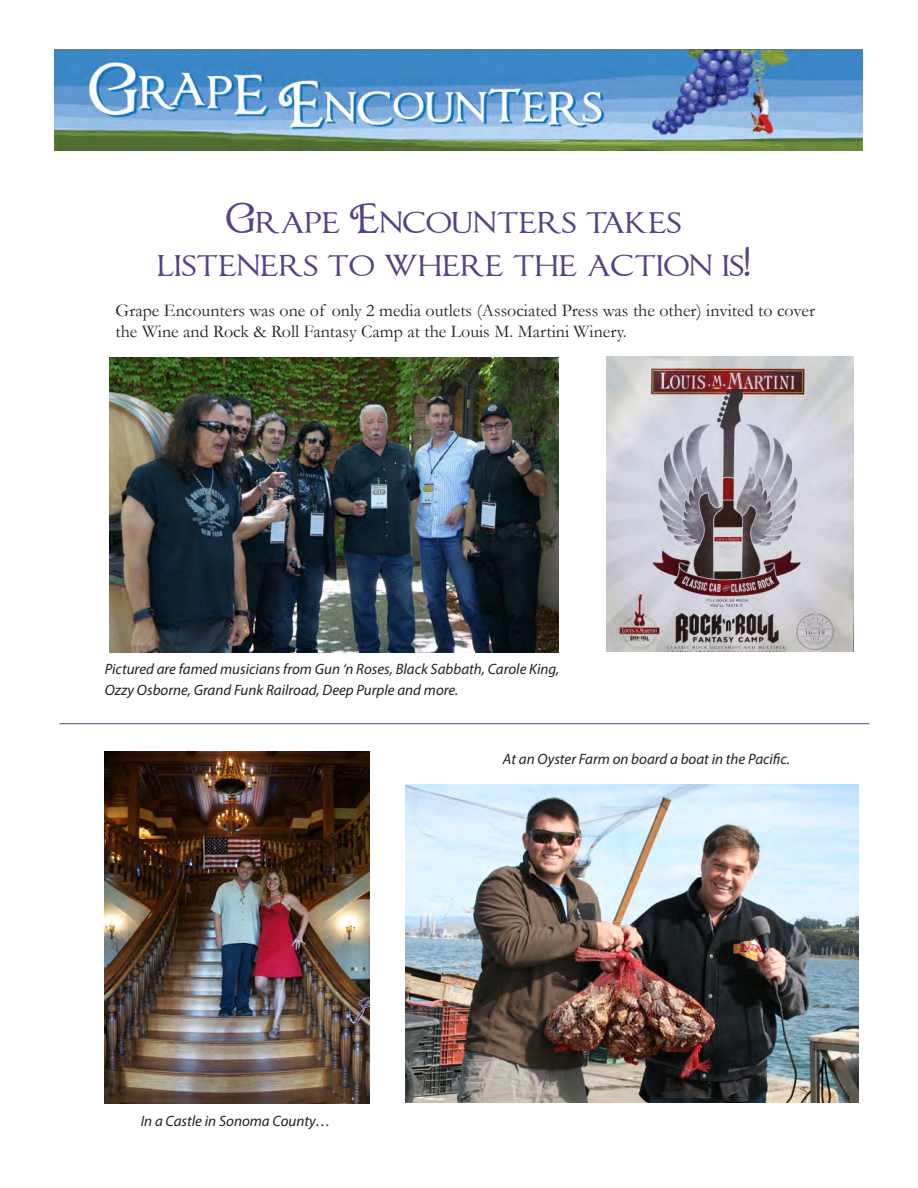
<style>
.page{position:relative;width:918px;height:1188px;background:#fff}
.page>*{position:absolute;margin:0;border:0;box-sizing:border-box;transform-origin:0 0}
.Headline{font:36px "Chocolate Box";color:#564187}
.Body_Copy{font:18px/21px "Garamond";color:#231f20}
.Body_Copy-2{font:italic 15px/21px "Myriad Pro";color:#231f20}
</style>
<div class="page">
<img style="left:54px;top:50px;width:809px;height:100px">
<img style="left:109px;top:358px;width:449px;height:294px">
<img style="left:405px;top:784px;width:454px;height:318px">
<img style="left:105px;top:751px;width:264px;height:353px">
<img style="left:607px;top:356px;width:247px;height:296px">
<hr style="left:59px;top:723px;width:810px;height:1px;background:#564187">
<p class="Headline" style="left:226px;top:202px;width:457px">Grape Encounters takes</p>
<p class="Headline" style="left:157px;top:245px;width:594px">listeners to where the action is!</p>
<p class="Body_Copy" style="left:116px;top:300px;width:701px">Grape Encounters was one of only 2 media outlets (Associated Press was the other) invited to cover the Wine and Rock &amp; Roll Fantasy Camp at the Louis M. Martini Winery.</p>
<p class="Body_Copy-2" style="left:105px;top:659px;width:456px">Pictured are famed musicians from Gun ‘n Roses, Black Sabbath, Carole King,<br>Ozzy Osborne, Grand Funk Railroad, Deep Purple and more.</p>
<p class="Body_Copy-2" style="left:141px;top:1111px;width:191px">In a Castle in Sonoma County…</p>
<p class="Body_Copy-2" style="left:503px;top:748px;width:288px">At an Oyster Farm on board a boat in the Pacific.</p>
</div>
